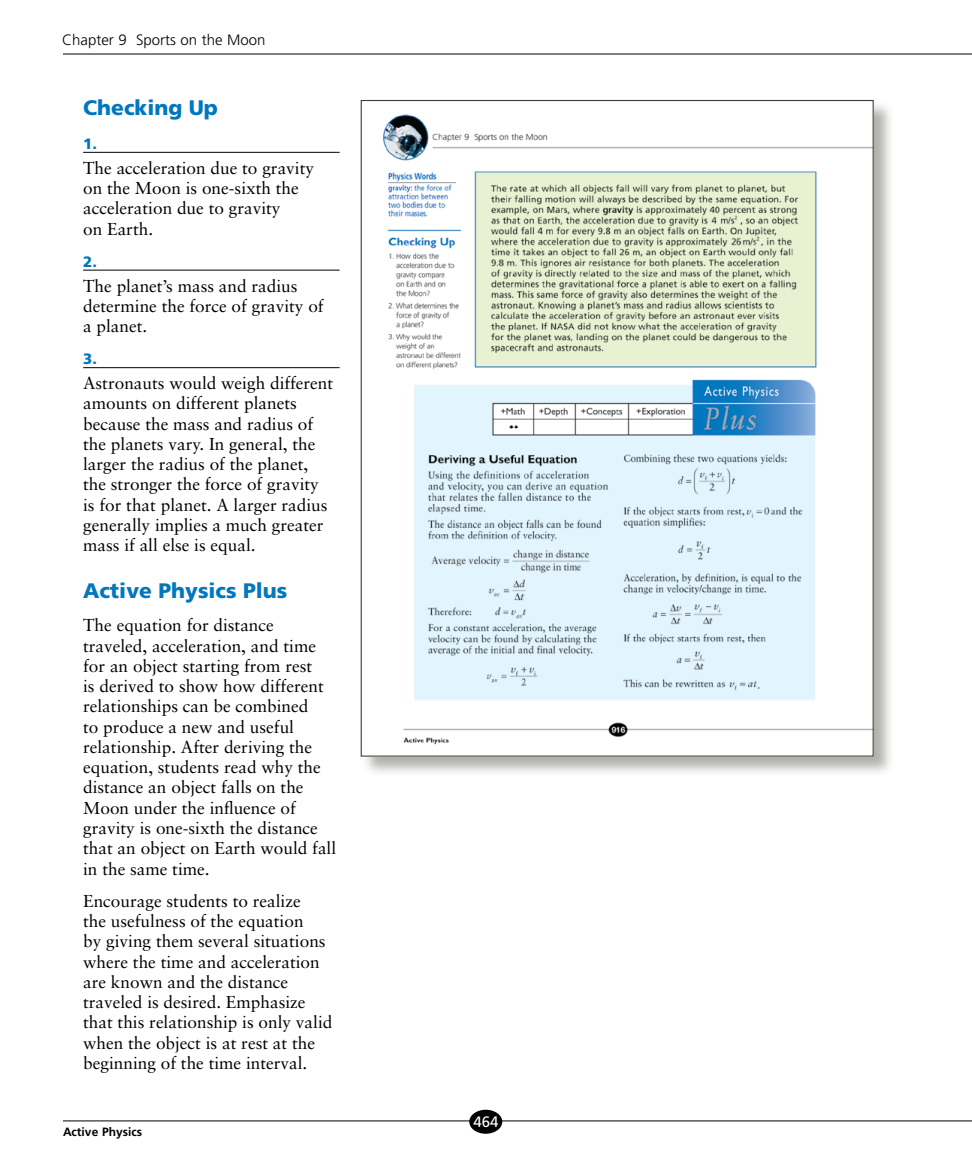
<style>
.page{position:relative;width:972px;height:1175px;background:#fff}
.page>*{position:absolute;margin:0;border:0;box-sizing:border-box;transform-origin:0 0}
.t1{font:900 21px "Frutiger";color:#0077be}
.t2{font:17.25px/20.2px "Sabon";color:#000}
.t3{font:300 15px "Frutiger";color:#000}
.t4{font:900 15px "Frutiger";color:#0077be}
.t5{font:15px "Frutiger";color:#fff}
.t6{font:700 12px "Frutiger";color:#000}
</style>
<div class="page">
<hr style="left:63px;top:54px;width:909px;height:1px;background:#000">
<hr style="left:63px;top:1120px;width:909px;height:1px;background:#000">
<div style="left:469px;top:1109px;width:33px;height:24px;background:#000;border-radius:50%"></div>
<hr style="left:83px;top:152px;width:257px;height:1px;background:#000">
<hr style="left:83px;top:270px;width:257px;height:1px;background:#000">
<hr style="left:83px;top:367px;width:257px;height:1px;background:#000">
<div style="left:361px;top:100px;width:533px;height:676px;background:#413f35;opacity:.41"></div>
<img style="left:363px;top:102px;width:509px;height:652px">
<p class="t3" style="left:62px;top:31px;width:205px">Chapter 9 Sports on the Moon</p>
<p class="t1" style="left:83px;top:95px;width:136px">Checking Up</p>
<p class="t4" style="left:83px;top:135px;width:15px">1.</p>
<p class="t2" style="left:83px;top:157px;width:232px">The acceleration due to gravity on the Moon is one-sixth the acceleration due to gravity<br>on Earth.</p>
<p class="t4" style="left:83px;top:252px;width:15px">2.</p>
<p class="t2" style="left:83px;top:275px;width:242px">The planet’s mass and radius determine the force of gravity of a planet.</p>
<p class="t4" style="left:83px;top:350px;width:15px">3.</p>
<p class="t2" style="left:83px;top:373px;width:252px">Astronauts would weigh different amounts on different planets because the mass and radius of the planets vary. In general, the larger the radius of the planet, the stronger the force of gravity is for that planet. A larger radius generally implies a much greater mass if all else is equal.</p>
<p class="t1" style="left:83px;top:577px;width:206px">Active Physics Plus</p>
<p class="t2" style="left:83px;top:615px;width:255px">The equation for distance traveled, acceleration, and time for an object starting from rest<br>is derived to show how different relationships can be combined<br>to produce a new and useful relationship. After deriving the equation, students read why the distance an object falls on the<br>Moon under the influence of gravity is one-sixth the distance that an object on Earth would fall in the same time.</p>
<p class="t2" style="left:83px;top:890px;width:251px">Encourage students to realize<br>the usefulness of the equation<br>by giving them several situations where the time and acceleration are known and the distance traveled is desired. Emphasize that this relationship is only valid when the object is at rest at the beginning of the time interval.</p>
<p class="t6" style="left:63px;top:1124px;width:81px">Active Physics</p>
<p class="t5" style="left:474px;top:1112px;width:27px">464</p>
</div>
